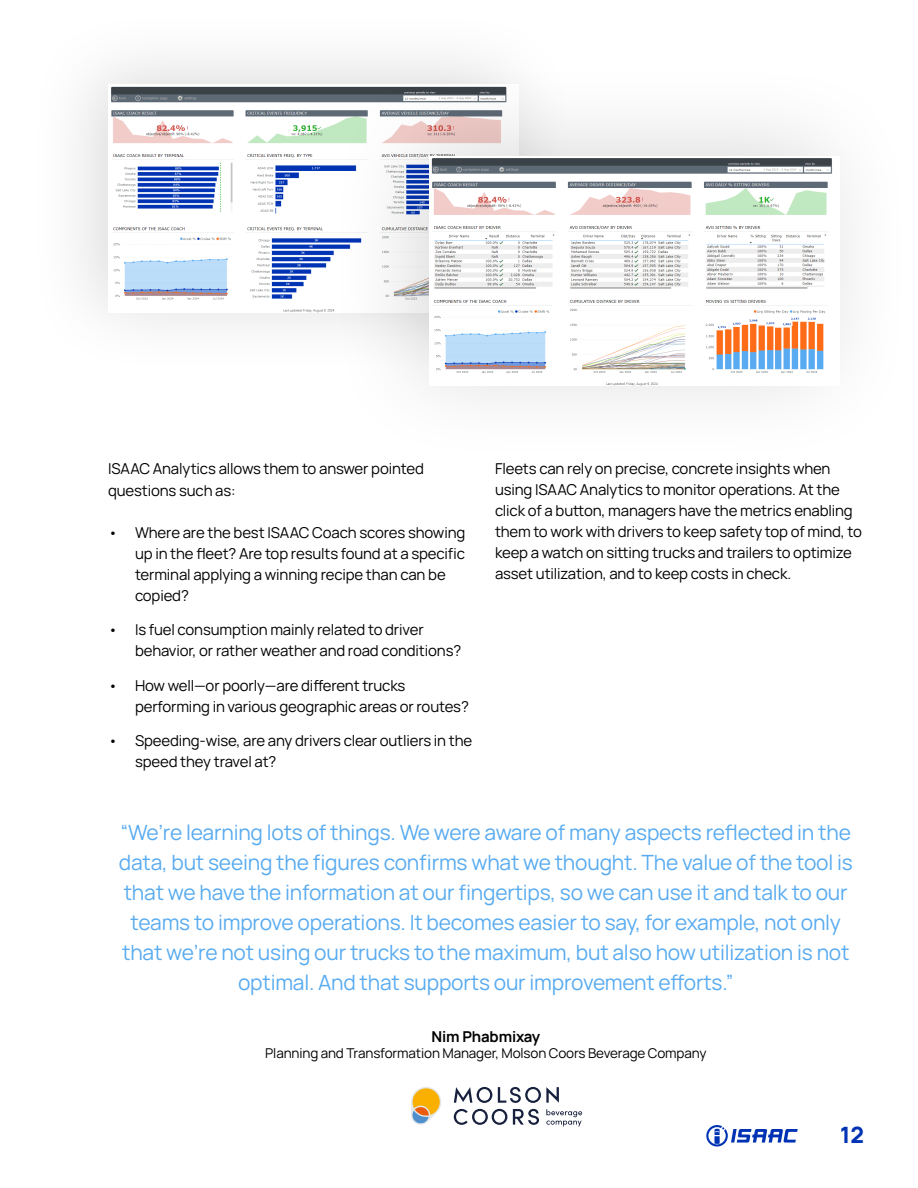
<style>
.page{position:relative;width:918px;height:1188px;background:#fff}
.page>*{position:absolute;margin:0;border:0;box-sizing:border-box;transform-origin:0 0}
.t1{font:800 22.5px "Manrope";color:#0033b4}
.Extract{font:21px/30px "Manrope";letter-spacing:-.01em;color:#58abf0;text-align:center}
.h5_bullets{font:15px/21px "Manrope";letter-spacing:-.01em;color:#000}
.Extract-2{font:700 15px "Manrope";letter-spacing:-.01em;color:#000}
.Extract-3{font:13.5px "Manrope";letter-spacing:-.01em;color:#000}
</style>
<div class="page">
<svg style="left:411px;top:1087px;width:30px;height:38px"></svg>
<svg style="left:454px;top:1087px;width:128px;height:40px"></svg>
<div style="left:25px;top:6px;width:554px;height:372px;background:#000;opacity:.15"></div>
<img style="left:108px;top:85px;width:216px;height:228px">
<div style="left:324px;top:56px;width:592px;height:412px;background:#000;opacity:.15"></div>
<img style="left:430px;top:156px;width:409px;height:229px">
<svg style="left:706px;top:1125px;width:92px;height:22px"></svg>
<p class="h5_bullets" style="left:108px;top:456px;width:317px;line-height:22.5px">ISAAC Analytics allows them to answer pointed questions such as:</p>
<p class="h5_bullets" style="left:135px;top:521px;width:332px;text-indent:-27px">• Where are the best ISAAC Coach scores showing up in the fleet? Are top results found at a specific terminal applying a winning recipe than can be copied?</p>
<p class="h5_bullets" style="left:135px;top:618px;width:328px;text-indent:-27px">• Is fuel consumption mainly related to driver behavior, or rather weather and road conditions?</p>
<p class="h5_bullets" style="left:135px;top:674px;width:335px;text-indent:-27px">• How well—or poorly—are different trucks performing in various geographic areas or routes?</p>
<p class="h5_bullets" style="left:135px;top:729px;width:339px;text-indent:-27px">• Speeding-wise, are any drivers clear outliers in the speed they travel at?</p>
<p class="h5_bullets" style="left:495px;top:457px;width:368px">Fleets can rely on precise, concrete insights when using ISAAC Analytics to monitor operations. At the click of a button, managers have the metrics enabling them to work with drivers to keep safety top of mind, to keep a watch on sitting trucks and trailers to optimize asset utilization, and to keep costs in check.</p>
<p class="Extract" style="left:119px;top:817px;width:735px">“We’re learning lots of things. We were aware of many aspects reflected in the data, but seeing the figures confirms what we thought. The value of the tool is that we have the information at our fingertips, so we can use it and talk to our teams to improve operations. It becomes easier to say, for example, not only that we’re not using our trucks to the maximum, but also how utilization is not optimal. And that supports our improvement efforts.”</p>
<p class="Extract-2" style="left:432px;top:1024px;width:110px">Nim Phabmixay</p>
<p class="Extract-3" style="left:265px;top:1043px;width:443px">Planning and Transformation Manager, Molson Coors Beverage Company</p>
<h1 class="t1" style="left:840px;top:1115px;width:25px">12</h1>
</div>
